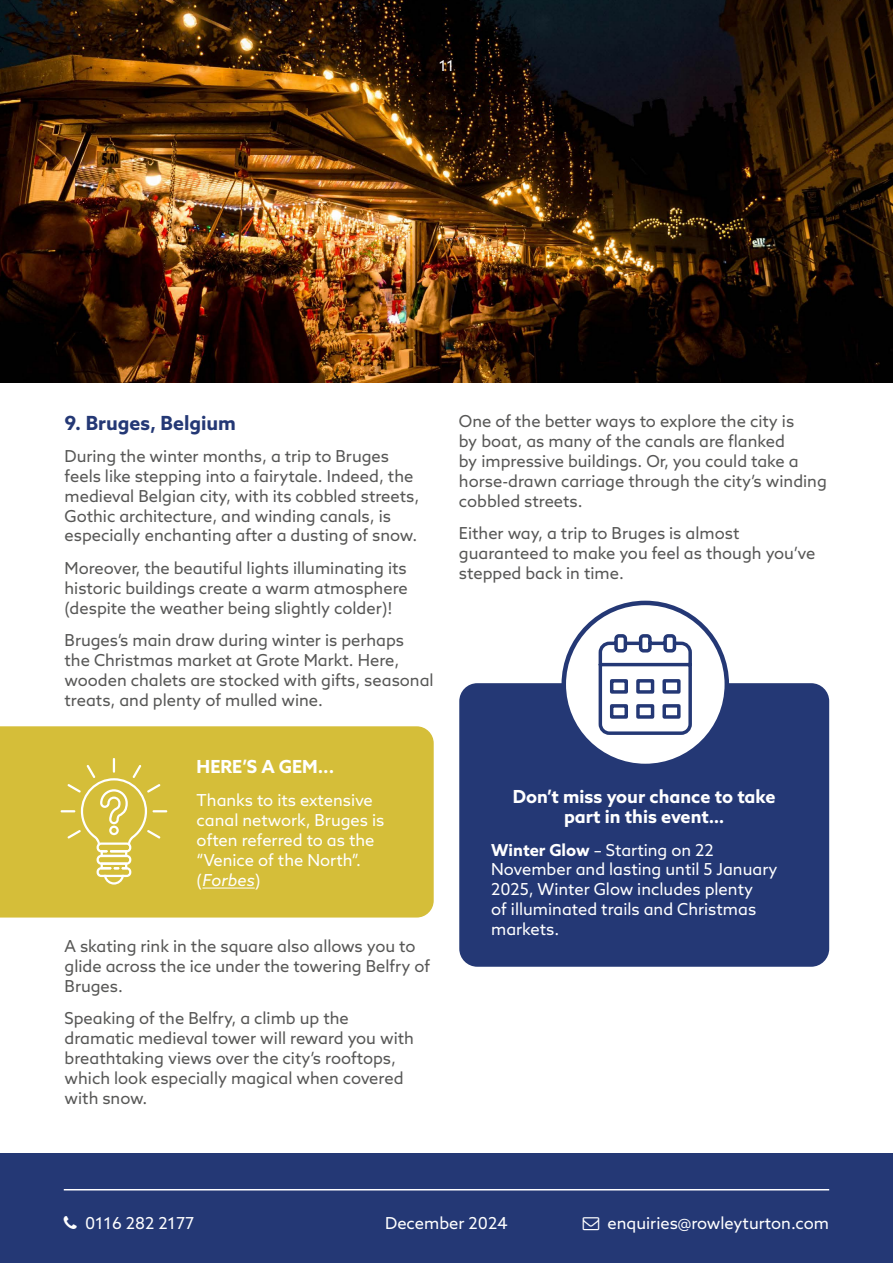
<style>
.page{position:relative;width:893px;height:1263px;background:#fff}
.page>*{position:absolute;margin:0;border:0;box-sizing:border-box;transform-origin:0 0}
.t1{font:700 19.5px "Azo Sans";color:#243875}
.t2{font:700 18px/19.8px "Azo Sans";color:#fff;text-align:center}
.t3{font:16.5px/19.8px "Azo Sans";color:#575756}
.t4{font:16.5px/19.8px "Azo Sans";color:#fff}
.t5{font:15px "Azo Sans";color:#fff}
.s1{font-style:italic}
.s2{font-weight:700}
</style>
<div class="page">
<img style="left:0;top:0;width:893px;height:383px">
<div style="left:0;top:1153px;width:893px;height:110px;background:#243875"></div>
<hr style="left:64px;top:1189px;width:765px;height:1px;background:#fff">
<div style="left:0;top:726px;width:434px;height:191px;background:#d5be39"></div>
<hr style="left:202px;top:888px;width:53px;height:1px;background:#fff">
<div style="left:459px;top:683px;width:370px;height:284px;background:#243875;border-radius:18px"></div>
<div style="left:564px;top:603px;width:163px;height:163px;background:#fff;border-radius:50%"></div>
<div style="left:561px;top:601px;width:168px;height:167px;border:4px solid #243875;border-radius:50%"></div>
<svg style="left:598px;top:634px;width:94px;height:101px"></svg>
<svg style="left:61px;top:758px;width:106px;height:126px;background:#d9c550"></svg>
<p class="t5" style="left:439px;top:56px;width:17px">11</p>
<p class="t1" style="left:65px;top:410px;width:173px">9. Bruges, Belgium</p>
<p class="t3" style="left:65px;top:446px;width:356px">During the winter months, a trip to Bruges feels like stepping into a fairytale. Indeed, the medieval Belgian city, with its cobbled streets, Gothic architecture, and winding canals, is especially enchanting after a dusting of snow.</p>
<p class="t3" style="left:65px;top:558px;width:345px;text-align:justify">Moreover, the beautiful lights illuminating its historic buildings create a warm atmosphere (despite the weather being slightly colder)!</p>
<p class="t3" style="left:65px;top:630px;width:371px">Bruges’s main draw during winter is perhaps the Christmas market at Grote Markt. Here, wooden chalets are stocked with gifts, seasonal treats, and plenty of mulled wine.</p>
<p class="t2" style="left:197px;top:756px;width:139px">HERE’S A GEM...</p>
<p class="t4" style="left:197px;top:790px;width:189px">Thanks to its extensive canal network, Bruges is often referred to as the “Venice of the North”. (<span class="s1">Forbes</span>)</p>
<p class="t3" style="left:65px;top:936px;width:367px">A skating rink in the square also allows you to glide across the ice under the towering Belfry of<br>Bruges.</p>
<p class="t3" style="left:65px;top:1008px;width:351px">Speaking of the Belfry, a climb up the dramatic medieval tower will reward you with breathtaking views over the city’s rooftops, which look especially magical when covered with snow.</p>
<p class="t3" style="left:459px;top:411px;width:369px">One of the better ways to explore the city is<br>by boat, as many of the canals are flanked<br>by impressive buildings. Or, you could take a horse-drawn carriage through the city’s winding cobbled streets.</p>
<p class="t3" style="left:459px;top:523px;width:358px">Either way, a trip to Bruges is almost guaranteed to make you feel as though you’ve stepped back in time.</p>
<p class="t2" style="left:513px;top:787px;width:264px">Don’t miss your chance to take part in this event…</p>
<p class="t4" style="left:491px;top:840px;width:288px"><span class="s2">Winter Glow</span> – Starting on 22<br>November and lasting until 5 January<br>2025, Winter Glow includes plenty<br>of illuminated trails and Christmas markets.</p>
<p class="t4" style="left:85px;top:1213px;width:111px">0116 282 2177</p>
<p class="t4" style="left:607px;top:1213px;width:223px">enquiries@rowleyturton.com</p>
<p class="t4" style="left:385px;top:1213px;width:124px">December 2024</p>
</div>
